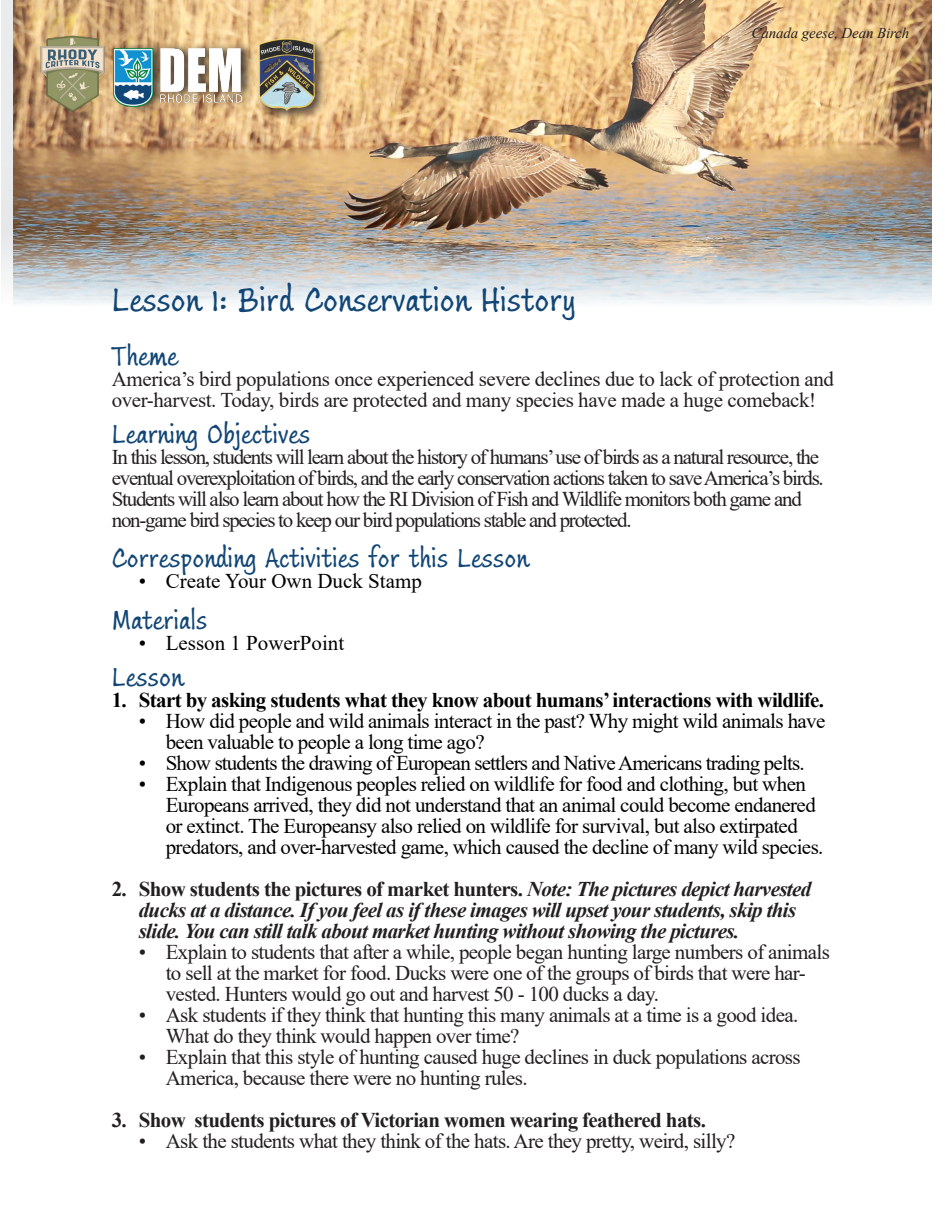
<style>
.page{position:relative;width:945px;height:1215px;background:#fff}
.page>*{position:absolute;margin:0;border:0;box-sizing:border-box;transform-origin:0 0}
.t1{font:37.5px "Ink Journal";color:#114676}
.t2{font:30px "Ink Journal";color:#114676}
.t3{font:21px/21px "Times New Roman";letter-spacing:-.03em;color:#231f20}
.t4{font:21px/21px "Times New Roman";letter-spacing:-.03em;color:#000}
.t5{font:21px/21px "Times New Roman";letter-spacing:-.06em;color:#231f20}
.t6{font:italic 700 21px/21px "Times New Roman";letter-spacing:-.03em;color:#231f20}
.t7{font:700 21px "Times New Roman";letter-spacing:-.03em;color:#000}
.t8{font:700 21px "Times New Roman";letter-spacing:-.03em;color:#231f20}
.t9{font:21px "Times New Roman";color:#000}
.t10{font:italic 15px "Times New Roman";letter-spacing:-.01em;color:#231f20}
.s1{font-style:normal}
</style>
<div class="page">
<img style="left:14px;top:0;width:918px;height:304px">
<img style="left:32px;top:28px;width:78px;height:91px">
<div style="left:112px;top:41px;width:144px;height:73px;background:#231f20;opacity:.75"></div>
<img style="left:113px;top:49px;width:128px;height:57px">
<div style="left:255px;top:35px;width:73px;height:88px;background:#231f20;opacity:.75"></div>
<img style="left:259px;top:38px;width:56px;height:73px">
<p class="t10" style="left:752px;top:23px;width:159px">Canada geese, Dean Birch</p>
<p class="t1" style="left:112px;top:276px;width:466px">Lesson 1: Bird Conservation History</p>
<p class="t2" style="left:112px;top:337px;width:67px">Theme</p>
<p class="t3" style="left:112px;top:368px;width:724px">America’s bird populations once experienced severe declines due to lack of protection and over-harvest. Today, birds are protected and many species have made a huge comeback!</p>
<p class="t2" style="left:112px;top:415px;width:200px">Learning Objectives</p>
<p class="t5" style="left:112px;top:446px;width:714px">In this lesson, students will learn about the history of humans’use of birds as a natural resource, the eventual overexploitation of birds, and the early conservation actions taken to save America’s birds.<br>Students will also learn about how the RI Division of Fish and Wildlife monitors both game and non-game bird species to keep our bird populations stable and protected.</p>
<p class="t2" style="left:112px;top:540px;width:418px">Corresponding Activities for this Lesson</p>
<p class="t9" style="left:139px;top:567px;width:285px">• Create Your Own Duck Stamp</p>
<p class="t2" style="left:112px;top:601px;width:97px">Materials</p>
<p class="t9" style="left:139px;top:628px;width:207px">• Lesson 1 PowerPoint</p>
<p class="t2" style="left:112px;top:658px;width:73px">Lesson</p>
<p class="t7" style="left:112px;top:685px;width:714px">1. Start by asking students what they know about humans’ interactions with wildlife.</p>
<p class="t4" style="left:166px;top:710px;width:661px;text-indent:-27px">• How did people and wild animals interact in the past? Why might wild animals have been valuable to people a long time ago?</p>
<p class="t4" style="left:139px;top:752px;width:667px">• Show students the drawing of European settlers and Native Americans trading pelts.</p>
<p class="t4" style="left:166px;top:773px;width:659px;text-indent:-27px">• Explain that Indigenous peoples relied on wildlife for food and clothing, but when Europeans arrived, they did not understand that an animal could become endanered or extinct. The Europeansy also relied on wildlife for survival, but also extirpated predators, and over-harvested game, which caused the decline of many wild species.</p>
<p class="t6" style="left:139px;top:878px;width:674px;text-indent:-27px"><span class="s1">2. Show students the pictures of market hunters.</span> Note: The pictures depict harvested ducks at a distance. If you feel as if these images will upset your students, skip this slide. You can still talk about market hunting without showing the pictures.</p>
<p class="t3" style="left:166px;top:941px;width:666px;text-indent:-27px">• Explain to students that after a while, people began hunting large numbers of animals to sell at the market for food. Ducks were one of the groups of birds that were har&shy;vested. Hunters would go out and harvest 50 - 100 ducks a day.</p>
<p class="t3" style="left:166px;top:1004px;width:634px;text-indent:-27px">• Ask students if they think that hunting this many animals at a time is a good idea.<br>What do they think would happen over time?</p>
<p class="t3" style="left:166px;top:1046px;width:636px;text-indent:-27px">• Explain that this style of hunting caused huge declines in duck populations across<br>America, because there were no hunting rules.</p>
<p class="t8" style="left:112px;top:1105px;width:596px">3. Show students pictures of Victorian women wearing feathered hats.</p>
<p class="t3" style="left:139px;top:1130px;width:598px">• Ask the students what they think of the hats. Are they pretty, weird, silly?</p>
</div>
